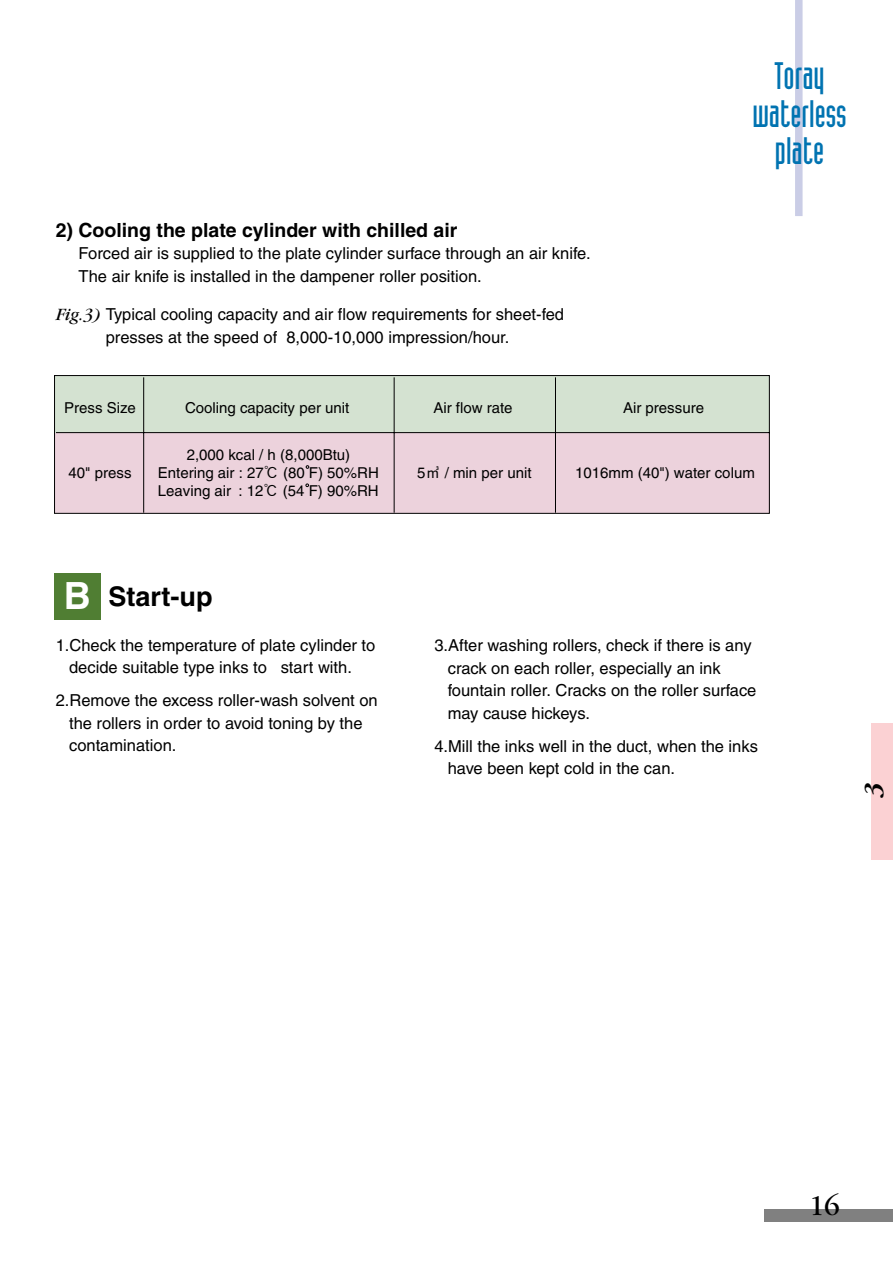
<style>
.page{position:relative;width:893px;height:1262px;background:#fff}
.page>*{position:absolute;margin:0;border:0;box-sizing:border-box;transform-origin:0 0}
.t1{font:37.5px/37.5px "Industria Solid A";color:#0073b1;text-align:center}
.t2{font:30px "Garamond";color:#000;scale:.95 1}
.t3{font:700 27px "Helvetica";color:#000}
.t4{font:italic 700 25.5px "Garamond";color:#000}
.t5{font:700 19.5px "Helvetica";color:#000}
.t6{font:16.5px/22.5px "Helvetica";color:#000}
.t7{font:15px "Helvetica";color:#000}
.s1{font-family:"Garamond";font-style:italic;font-size:18px}
.s2{font-family:"Gothic BBB";font-weight:500}
.s3{font-size:37.5px;color:#fff}
</style>
<div class="page">
<svg style="left:54px;top:375px;width:716px;height:139px;background:#dbd1d0"></svg>
<div style="left:54px;top:573px;width:47px;height:47px;background:#507e33"></div>
<div style="left:764px;top:1209px;width:128px;height:13px;background:#808080"></div>
<div style="left:795px;top:0;width:7px;height:216px;background:#cacde6"></div>
<div style="left:871px;top:723px;width:21px;height:136px;background:#fbd1d3"></div>
<svg style="left:428px;top:466px;width:11px;height:12px"></svg>
<p class="t5" style="left:56px;top:223px;width:403px">2) Cooling the plate cylinder with chilled air</p>
<p class="t6" style="left:79px;top:244px;width:513px">Forced air is supplied to the plate cylinder surface through an air knife.<br>The air knife is installed in the dampener roller position.</p>
<p class="t6" style="left:56px;top:305px;width:510px;text-align:center"><span class="s1">Fig.3)</span> Typical cooling capacity and air flow requirements for sheet-fed presses at the speed of 8,000-10,000 impression/hour.</p>
<h1 class="t1" style="left:752px;top:60px;width:96px">Toray waterless plate</h1>
<p class="t7" style="left:64px;top:402px;width:73px">Press Size</p>
<p class="t7" style="left:69px;top:467px;width:64px">40" press</p>
<p class="t7" style="left:185px;top:402px;width:166px">Cooling capacity per unit</p>
<p class="t7" style="left:433px;top:402px;width:81px">Air flow rate</p>
<p class="t7" style="left:187px;top:449px;width:165px">2,000 kcal / h (8,000Btu)</p>
<p class="t7" style="left:417px;top:467px;width:10px">5</p>
<p class="t7" style="left:445px;top:467px;width:88px">/ min per unit</p>
<p class="t7" style="left:623px;top:402px;width:82px">Air pressure</p>
<p class="t7" style="left:158px;top:467px;width:222px">Entering air : 27<span class="s2">℃</span> (80 F) 50%RH</p>
<p class="t7" style="left:575px;top:467px;width:181px">1016mm (40") water colum</p>
<p class="t7" style="left:158px;top:485px;width:222px">Leaving air : 12<span class="s2">℃</span> (54 F) 90%RH</p>
<h3 class="t3" style="left:64px;top:587px;width:150px"><span class="s3">B</span> Start-up</h3>
<p class="t6" style="left:69px;top:635px;width:308px;text-indent:-13px">1.Check the temperature of plate cylinder to decide suitable type inks to start with.</p>
<p class="t6" style="left:69px;top:690px;width:310px;text-indent:-13px">2.Remove the excess roller-wash solvent on the rollers in order to avoid toning by the contamination.</p>
<p class="t6" style="left:448px;top:636px;width:310px;text-indent:-13px">3.After washing rollers, check if there is any crack on each roller, especially an ink fountain roller. Cracks on the roller surface may cause hickeys.</p>
<p class="t6" style="left:448px;top:736px;width:312px;text-indent:-13px">4.Mill the inks well in the duct, when the inks have been kept cold in the can.</p>
<h3 class="t4" style="left:863px;top:797px;width:16px;rotate:-90deg">3</h3>
<h2 class="t2" style="left:809px;top:1194px;width:33px">16</h2>
</div>
